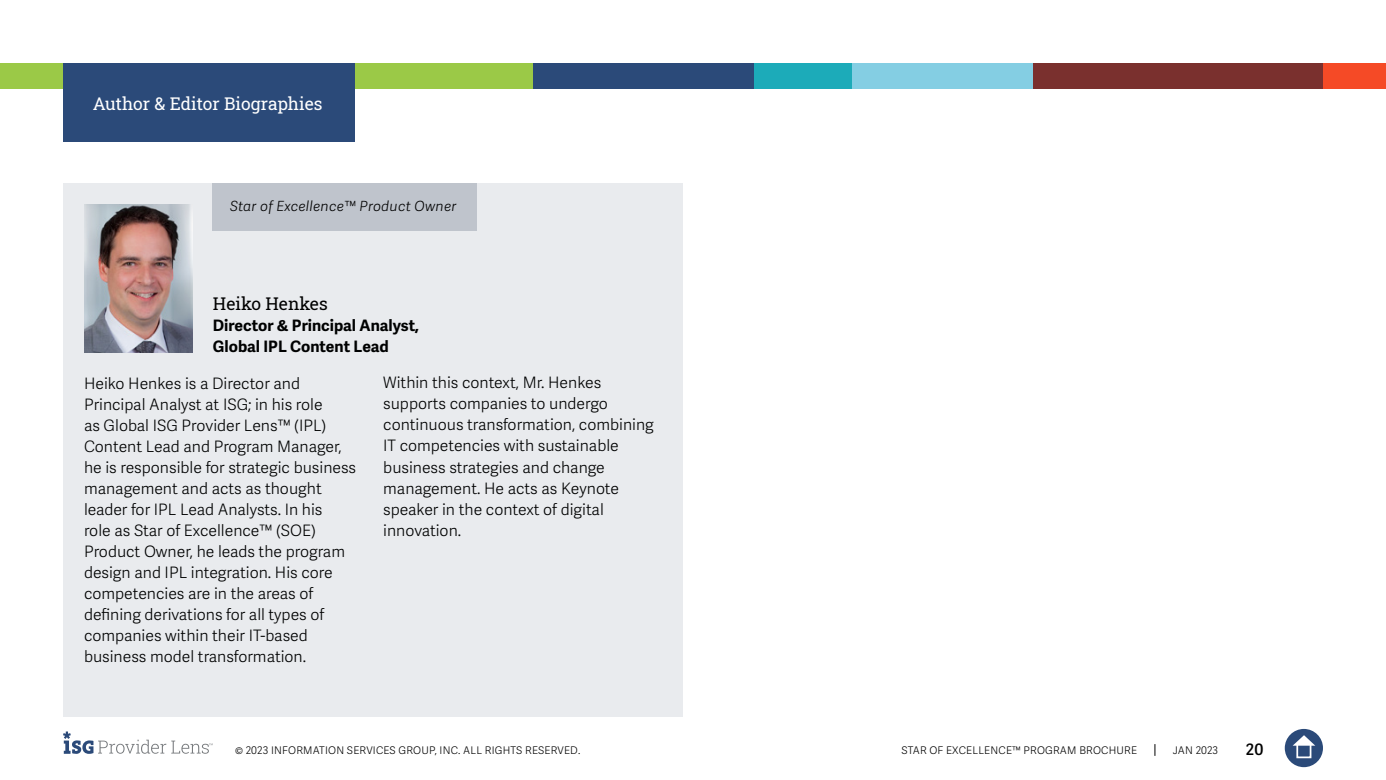
<style>
.page{position:relative;width:1386px;height:780px;background:#fff}
.page>*{position:absolute;margin:0;border:0;box-sizing:border-box;transform-origin:0 0}
.t1{font:17.5px "Roboto Slab ISG P Regular";color:#fff}
.t2{font:17.5px "Roboto Slab ISG P Regular";color:#000}
.t3{font:300 15.75px/21px "Adelle Sans";color:#000101}
.t4{font:700 15.75px/21px "Adelle Sans";color:#000101}
.t5{font:600 15.75px "Adelle Sans";color:#000}
.t6{font:italic 300 14px "Adelle Sans";letter-spacing:.02em;color:#000}
.t7{font:300 10.5px "Adelle Sans";letter-spacing:.02em;color:#000}
</style>
<div class="page">
<svg style="left:63px;top:731px;width:150px;height:23px"></svg>
<svg style="left:1154px;top:744px;width:1px;height:12px"></svg>
<div style="left:0;top:63px;width:533px;height:25px;background:#9bc947"></div>
<div style="left:533px;top:63px;width:223px;height:25px;background:#2b4a79"></div>
<div style="left:850px;top:63px;width:184px;height:25px;background:#84cee3"></div>
<div style="left:1323px;top:63px;width:63px;height:25px;background:#f54a26"></div>
<div style="left:1033px;top:63px;width:290px;height:25px;background:#7a302e"></div>
<div style="left:754px;top:63px;width:98px;height:25px;background:#1cabb9"></div>
<div style="left:63px;top:184px;width:619px;height:533px;background:#e9ebee"></div>
<div style="left:63px;top:63px;width:292px;height:79px;background:#2b4a79"></div>
<div style="left:213px;top:183px;width:264px;height:47px;background:#bfc4cc"></div>
<img style="left:85px;top:205px;width:107px;height:147px">
<div style="left:1285px;top:729px;width:38px;height:38px;background:#2b4a79;border-radius:50%"></div>
<svg style="left:1293px;top:735px;width:22px;height:10px"></svg>
<div style="left:1296px;top:743px;width:15px;height:15px;border:2px solid #fff"></div>
<p class="t1" style="left:93px;top:91px;width:231px">Author &amp; Editor Biographies</p>
<p class="t6" style="left:230px;top:198px;width:228px">Star of Excellence™ Product Owner</p>
<p class="t2" style="left:213px;top:292px;width:116px">Heiko Henkes</p>
<p class="t4" style="left:213px;top:315px;width:208px">Director &amp; Principal Analyst,<br>Global IPL Content Lead</p>
<p class="t3" style="left:84px;top:373px;width:274px">Heiko Henkes is a Director and Principal Analyst at ISG; in his role<br>as Global ISG Provider Lens™ (IPL)<br>Content Lead and Program Manager, he is responsible for strategic business management and acts as thought leader for IPL Lead Analysts. In his<br>role as Star of Excellence™ (SOE)<br>Product Owner, he leads the program design and IPL integration. His core competencies are in the areas of defining derivations for all types of companies within their IT-based business model transformation.</p>
<p class="t3" style="left:383px;top:373px;width:272px">Within this context, Mr. Henkes supports companies to undergo continuous transformation, combining<br>IT competencies with sustainable business strategies and change management. He acts as Keynote speaker in the context of digital innovation.</p>
<p class="t7" style="left:235px;top:744px;width:347px">© 2023 INFORMATION SERVICES GROUP, INC. ALL RIGHTS RESERVED.</p>
<p class="t7" style="left:902px;top:744px;width:237px">STAR OF EXCELLENCE™ PROGRAM BROCHURE</p>
<p class="t7" style="left:1173px;top:744px;width:47px">JAN 2023</p>
<p class="t5" style="left:1246px;top:740px;width:19px">20</p>
</div>
